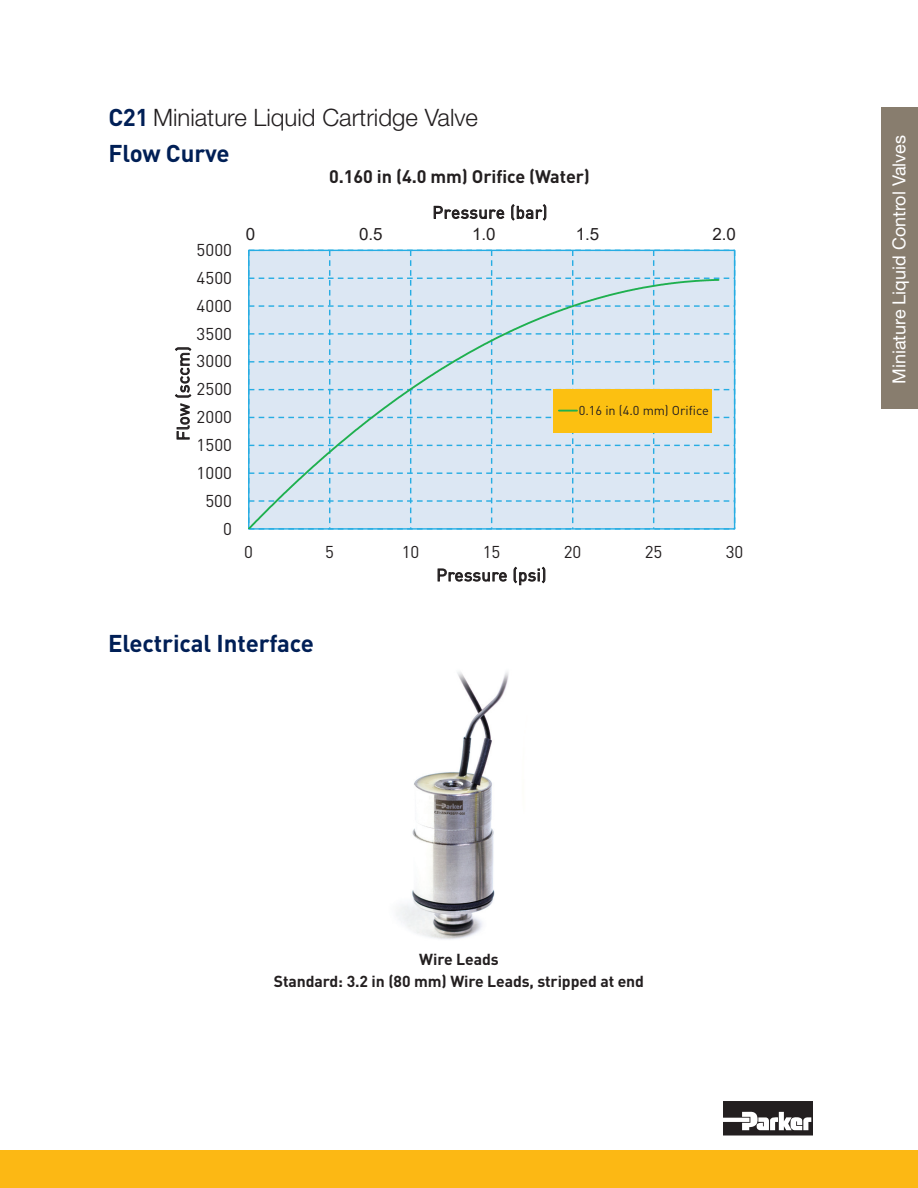
<style>
.page{position:relative;width:918px;height:1188px;background:#fff}
.page>*{position:absolute;margin:0;border:0;box-sizing:border-box;transform-origin:0 0}
.t1{font:300 24px "Helvetica Neue LT Std";color:#231f20}
.t2{font:700 24px "DIN";letter-spacing:-.005em;color:#001f56}
.t3{font:700 18.9px "Arial";color:#231f20}
.t4{font:18px "Helvetica Neue LT Std";color:#fff}
.t5{font:700 18px "DIN";letter-spacing:-.005em;color:#231f20}
.t6{font:16.95px "DINOT";letter-spacing:.005em;color:#231f20}
.t7{font:16.95px "DINOT";letter-spacing:.025em;color:#231f20}
.t8{font:16.95px "Arial";color:#231f20}
.t9{font:700 15.75px/21.6px "DIN";letter-spacing:-.005em;color:#231f20;text-align:center}
.t10{font:12.75px "DINOT";letter-spacing:-.005em;color:#231f20}
.s1{font-family:"DINOT";font-weight:700;color:#001f56}
</style>
<div class="page">
<div style="left:0;top:1150px;width:918px;height:38px;background:#fcb814"></div>
<div style="left:882px;top:108px;width:36px;height:301px;background:#887d6e"></div>
<svg style="left:723px;top:1101px;width:90px;height:35px"></svg>
<img style="left:396px;top:672px;width:113px;height:268px">
<svg style="left:248px;top:250px;width:487px;height:280px;background:#d3e1e5"></svg>
<h1 class="t1" style="left:108px;top:103px;width:371px"><span class="s1">C21</span> Miniature Liquid Cartridge Valve</h1>
<h1 class="t2" style="left:108px;top:137px;width:123px">Flow Curve</h1>
<p class="t6" style="left:197px;top:238px;width:37px">5000</p>
<p class="t6" style="left:197px;top:266px;width:37px">4500</p>
<p class="t6" style="left:197px;top:294px;width:37px">4000</p>
<p class="t6" style="left:197px;top:322px;width:37px">3500</p>
<p class="t7" style="left:172px;top:441px;width:96px;rotate:-90deg">Flow (sccm)</p>
<p class="t6" style="left:197px;top:350px;width:37px">3000</p>
<p class="t6" style="left:197px;top:378px;width:37px">2500</p>
<p class="t6" style="left:197px;top:405px;width:37px">2000</p>
<p class="t6" style="left:197px;top:433px;width:37px">1500</p>
<p class="t6" style="left:197px;top:461px;width:37px">1000</p>
<p class="t6" style="left:205px;top:489px;width:28px">500</p>
<p class="t6" style="left:223px;top:517px;width:10px">0</p>
<p class="t5" style="left:329px;top:165px;width:262px">0.160 in (4.0 mm) Orifice (Water)</p>
<p class="t3" style="left:444px;top:164px;width:103px">Flow Curve</p>
<p class="t7" style="left:432px;top:201px;width:116px">Pressure (bar)</p>
<p class="t8" style="left:246px;top:223px;width:11px">0</p>
<p class="t8" style="left:359px;top:223px;width:25px">0.5</p>
<p class="t8" style="left:472px;top:223px;width:25px">1.0</p>
<p class="t8" style="left:576px;top:223px;width:25px">1.5</p>
<p class="t8" style="left:713px;top:223px;width:25px">2.0</p>
<p class="t10" style="left:579px;top:402px;width:132px">0.16 in (4.0 mm) Orifice</p>
<p class="t6" style="left:244px;top:541px;width:10px">0</p>
<p class="t6" style="left:325px;top:541px;width:10px">5</p>
<p class="t6" style="left:402px;top:541px;width:19px">10</p>
<p class="t6" style="left:483px;top:541px;width:19px">15</p>
<p class="t6" style="left:564px;top:541px;width:19px">20</p>
<p class="t6" style="left:645px;top:541px;width:19px">25</p>
<p class="t6" style="left:726px;top:541px;width:19px">30</p>
<p class="t7" style="left:436px;top:563px;width:112px">Pressure (psi)</p>
<h1 class="t2" style="left:108px;top:627px;width:208px">Electrical Interface</h1>
<p class="t9" style="left:274px;top:948px;width:372px">Wire Leads<br>Standard: 3.2 in (80 mm) Wire Leads, stripped at end</p>
<p class="t4" style="left:889px;top:384px;width:251px;rotate:-90deg">Miniature Liquid Control Valves</p>
</div>
